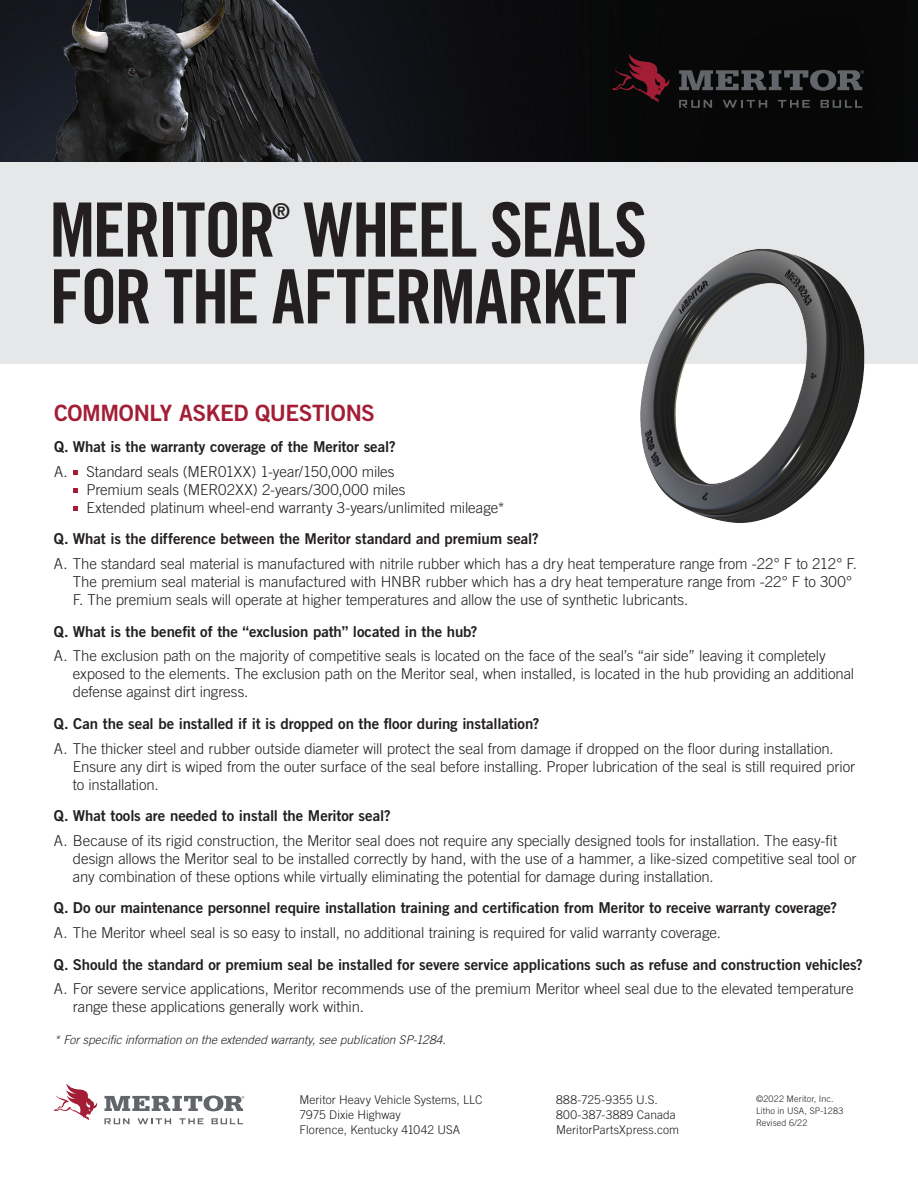
<style>
.page{position:relative;width:918px;height:1188px;background:#fff}
.page>*{position:absolute;margin:0;border:0;box-sizing:border-box;transform-origin:0 0}
.t1{font:75px "Trade Gothic LT Std Bd Cn 20";letter-spacing:-.03em;color:#231f20}
.t2{font:22.5px "Trade Gothic LT Std Bd 2";letter-spacing:-.02em;color:#a31e35}
.t3{font:21.9px "Trade Gothic LT Std Bd Cn 20";color:#231f20}
.t4{font:300 15px/18px "Trade Gothic LT Std";letter-spacing:-.005em;color:#231f20}
.t5{font:15px "Trade Gothic LT Std Bd 2";letter-spacing:-.005em;color:#231f20}
.t6{font:300 12px/15px "Trade Gothic LT Std";letter-spacing:.005em;color:#231f20}
.t7{font:italic 300 12px "Trade Gothic LT Std";color:#231f20}
.t8{font:300 9px/12px "Trade Gothic LT Std";letter-spacing:.015em;color:#231f20}
</style>
<div class="page">
<div style="left:469px;top:0;width:449px;height:162px;background:#070808"></div>
<img style="left:0;top:0;width:469px;height:162px">
<div style="left:0;top:162px;width:918px;height:202px;background:#e6e7e9"></div>
<svg style="left:612px;top:54px;width:58px;height:48px;background:#370e16"></svg>
<svg style="left:679px;top:100px;width:33px;height:8px"></svg>
<svg style="left:723px;top:100px;width:44px;height:8px"></svg>
<svg style="left:778px;top:100px;width:32px;height:8px"></svg>
<svg style="left:821px;top:100px;width:41px;height:8px"></svg>
<svg style="left:679px;top:70px;width:185px;height:21px;background:#3a3c3f"></svg>
<svg style="left:73px;top:470px;width:5px;height:4px"></svg>
<svg style="left:73px;top:488px;width:5px;height:4px"></svg>
<svg style="left:73px;top:506px;width:5px;height:4px"></svg>
<svg style="left:54px;top:1084px;width:44px;height:36px"></svg>
<svg style="left:104px;top:1118px;width:25px;height:6px"></svg>
<svg style="left:137px;top:1118px;width:34px;height:6px"></svg>
<svg style="left:179px;top:1118px;width:25px;height:6px"></svg>
<svg style="left:212px;top:1118px;width:31px;height:6px"></svg>
<svg style="left:104px;top:1096px;width:140px;height:15px"></svg>
<img style="left:640px;top:249px;width:225px;height:274px">
<h1 class="t1" style="left:50px;top:184px;width:599px">MERITOR WHEEL SEALS</h1>
<h3 class="t3" style="left:272px;top:198px;width:19px">®</h3>
<h1 class="t1" style="left:50px;top:251px;width:588px">FOR THE AFTERMARKET</h1>
<h2 class="t2" style="left:54px;top:399px;width:323px">COMMONLY ASKED QUESTIONS</h2>
<p class="t5" style="left:54px;top:438px;width:343px">Q. What is the warranty coverage of the Meritor seal?</p>
<p class="t4" style="left:86px;top:462px;width:420px;text-indent:-32px">A. Standard seals (MER01XX) 1-year/150,000 miles<br>Premium seals (MER02XX) 2-years/300,000 miles<br>Extended platinum wheel-end warranty 3-years/unlimited mileage*</p>
<p class="t5" style="left:54px;top:530px;width:486px">Q. What is the difference between the Meritor standard and premium seal?</p>
<p class="t4" style="left:73px;top:555px;width:786px;text-indent:-19px">A. The standard seal material is manufactured with nitrile rubber which has a dry heat temperature range from -22° F to 212° F.<br>The premium seal material is manufactured with HNBR rubber which has a dry heat temperature range from -22° F to 300°<br>F. The premium seals will operate at higher temperatures and allow the use of synthetic lubricants.</p>
<p class="t5" style="left:54px;top:622px;width:425px">Q. What is the benefit of the “exclusion path” located in the hub?</p>
<p class="t4" style="left:73px;top:647px;width:783px;text-indent:-19px">A. The exclusion path on the majority of competitive seals is located on the face of the seal’s “air side” leaving it completely exposed to the elements. The exclusion path on the Meritor seal, when installed, is located in the hub providing an additional defense against dirt ingress.</p>
<p class="t5" style="left:54px;top:714px;width:487px">Q. Can the seal be installed if it is dropped on the floor during installation?</p>
<p class="t4" style="left:73px;top:739px;width:784px;text-indent:-19px">A. The thicker steel and rubber outside diameter will protect the seal from damage if dropped on the floor during installation.<br>Ensure any dirt is wiped from the outer surface of the seal before installing. Proper lubrication of the seal is still required prior to installation.</p>
<p class="t5" style="left:54px;top:807px;width:338px">Q. What tools are needed to install the Meritor seal?</p>
<p class="t4" style="left:73px;top:831px;width:785px;text-indent:-19px">A. Because of its rigid construction, the Meritor seal does not require any specially designed tools for installation. The easy-fit design allows the Meritor seal to be installed correctly by hand, with the use of a hammer, a like-sized competitive seal tool or any combination of these options while virtually eliminating the potential for damage during installation.</p>
<p class="t5" style="left:54px;top:899px;width:785px">Q. Do our maintenance personnel require installation training and certification from Meritor to receive warranty coverage?</p>
<p class="t4" style="left:54px;top:924px;width:668px">A. The Meritor wheel seal is so easy to install, no additional training is required for valid warranty coverage.</p>
<p class="t5" style="left:54px;top:955px;width:810px">Q. Should the standard or premium seal be installed for severe service applications such as refuse and construction vehicles?</p>
<p class="t4" style="left:73px;top:980px;width:782px;text-indent:-19px">A. For severe service applications, Meritor recommends use of the premium Meritor wheel seal due to the elevated temperature range these applications generally work within.</p>
<p class="t7" style="left:54px;top:1033px;width:393px">* For specific information on the extended warranty, see publication SP-1284.</p>
<p class="t6" style="left:299px;top:1092px;width:184px">Meritor Heavy Vehicle Systems, LLC<br>7975 Dixie Highway<br>Florence, Kentucky 41042 USA</p>
<p class="t6" style="left:556px;top:1092px;width:125px">888-725-9355 U.S.<br>800-387-3889 Canada<br>MeritorPartsXpress.com</p>
<p class="t8" style="left:756px;top:1093px;width:89px">©2022 Meritor, Inc.<br>Litho in USA, SP-1283<br>Revised 6/22</p>
</div>
